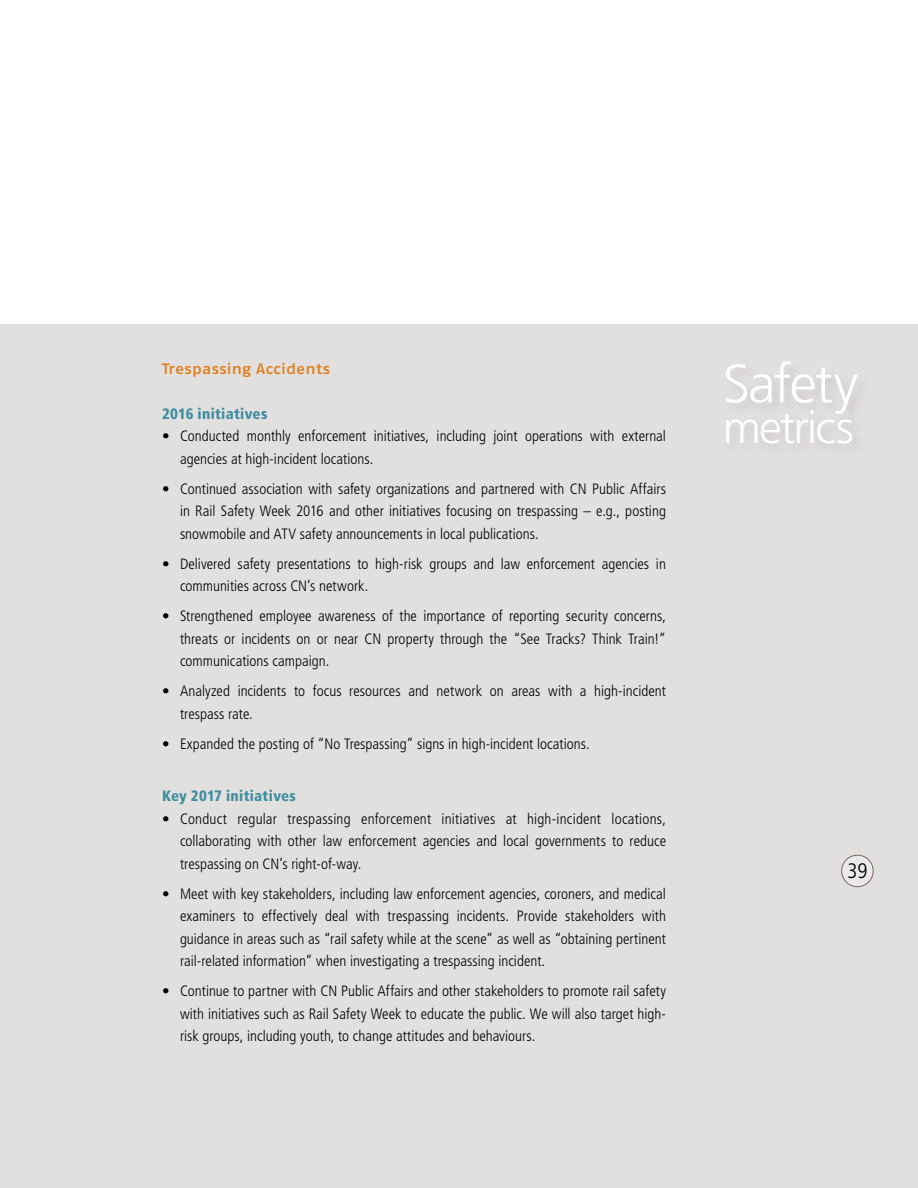
<style>
.page{position:relative;width:918px;height:1188px;background:#fff}
.page>*{position:absolute;margin:0;border:0;box-sizing:border-box;transform-origin:0 0}
.t1{font:300 54px "Frutiger LT Std";letter-spacing:-.04em;color:#fff}
.t2{font:300 45px "Frutiger LT Std";letter-spacing:-.04em;color:#fff}
.t3{font:300 condensed 21px "Frutiger LT Std";color:#000}
.t4{font:300 condensed 15px/22.5px "Frutiger LT Std";color:#000;text-align:justify}
.t5{font:900 condensed 15px "Frutiger LT Std";letter-spacing:.02em;color:#3e8e9f}
.t6{font:15px "Fago Ex Med Tf";letter-spacing:.01em;color:#df7e1c}
</style>
<div class="page">
<div style="left:0;top:324px;width:918px;height:864px;background:#e2e0df"></div>
<div style="left:724px;top:359px;width:147px;height:98px;background:#dedcdb"></div>
<div style="left:842px;top:855px;width:31px;height:32px;background:#ebe9e9;border-radius:50%"></div>
<div style="left:842px;top:855px;width:31px;height:32px;border:1px solid #776964;border-radius:50%"></div>
<p class="t6" style="left:162px;top:359px;width:170px">Trespassing Accidents</p>
<p class="t5" style="left:162px;top:404px;width:107px">2016 initiatives</p>
<p class="t4" style="left:180px;top:425px;width:487px;text-indent:-18px">• Conducted monthly enforcement initiatives, including joint operations with external agencies at high-incident locations.</p>
<p class="t4" style="left:180px;top:477px;width:488px;text-indent:-18px">• Continued association with safety organizations and partnered with CN Public Affairs in Rail Safety Week 2016 and other initiatives focusing on trespassing – e.g., posting snowmobile and ATV safety announcements in local publications.</p>
<p class="t4" style="left:180px;top:552px;width:487px;text-indent:-18px">• Delivered safety presentations to high-risk groups and law enforcement agencies in communities across CN’s network.</p>
<p class="t4" style="left:180px;top:605px;width:487px;text-indent:-18px">• Strengthened employee awareness of the importance of reporting security concerns, threats or incidents on or near CN property through the “See Tracks? Think Train!” communications campaign.</p>
<p class="t4" style="left:180px;top:680px;width:487px;text-indent:-18px">• Analyzed incidents to focus resources and network on areas with a high-incident trespass rate.</p>
<p class="t4" style="left:162px;top:732px;width:429px">• Expanded the posting of “No Trespassing” signs in high-incident locations.</p>
<p class="t5" style="left:162px;top:787px;width:136px">Key 2017 initiatives</p>
<p class="t4" style="left:180px;top:807px;width:488px;text-indent:-18px">• Conduct regular trespassing enforcement initiatives at high-incident locations, collaborating with other law enforcement agencies and local governments to reduce trespassing on CN’s right-of-way.</p>
<p class="t4" style="left:180px;top:882px;width:488px;text-indent:-18px">• Meet with key stakeholders, including law enforcement agencies, coroners, and medical examiners to effectively deal with trespassing incidents. Provide stakeholders with guidance in areas such as “rail safety while at the scene” as well as “obtaining pertinent rail-related information” when investigating a trespassing incident.</p>
<p class="t4" style="left:180px;top:980px;width:488px;text-indent:-18px">• Continue to partner with CN Public Affairs and other stakeholders to promote rail safety with initiatives such as Rail Safety Week to educate the public. We will also target high&shy;risk groups, including youth, to change attitudes and behaviours.</p>
<h1 class="t1" style="left:723px;top:353px;width:137px">Safety</h1>
<h2 class="t2" style="left:723px;top:402px;width:133px">metrics</h2>
<h3 class="t3" style="left:847px;top:859px;width:22px">39</h3>
</div>
